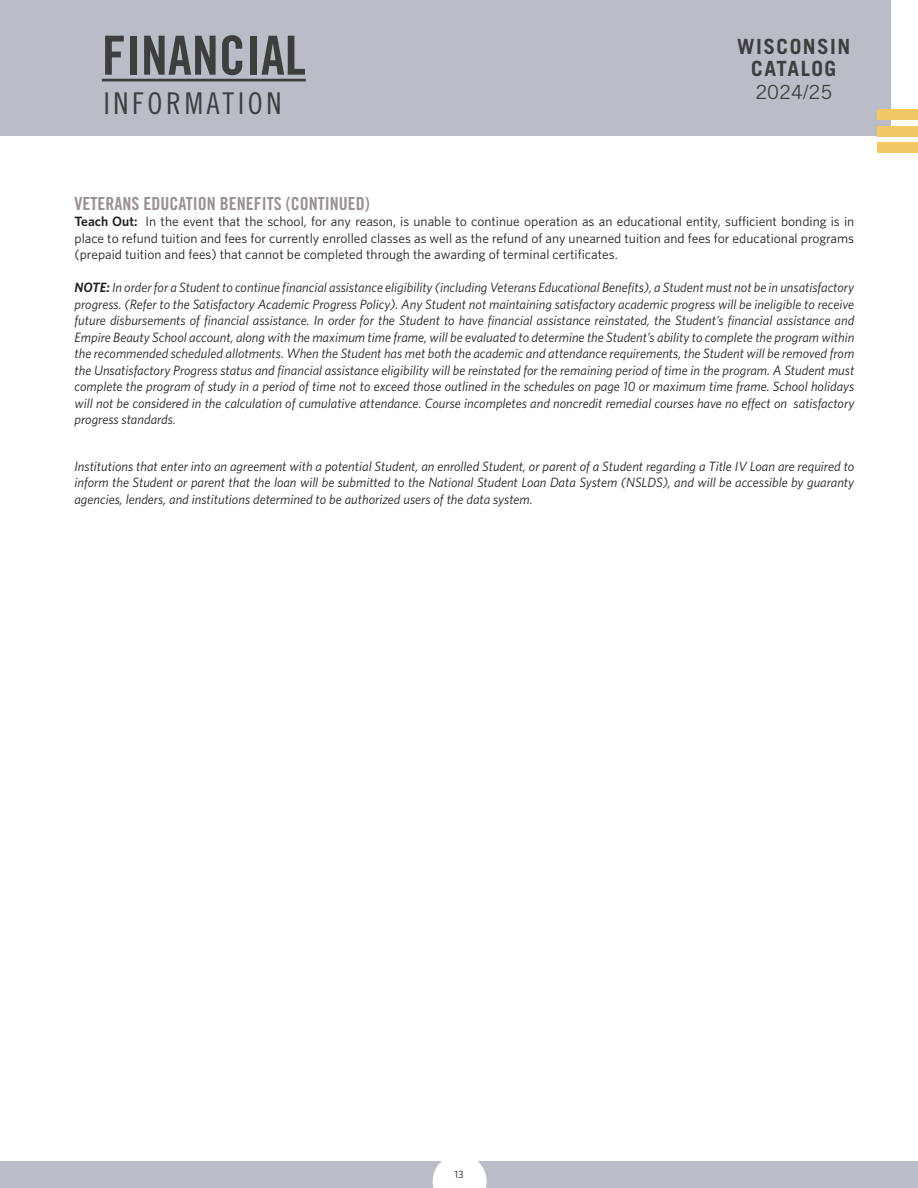
<style>
.page{position:relative;width:918px;height:1188px;background:#fff}
.page>*{position:absolute;margin:0;border:0;box-sizing:border-box;transform-origin:0 0}
.page_headline{font:54px "Trade Gothic LT Std Bd Cn 20";color:#3e3e3f}
.page_headline-2{font:30px "Trade Gothic LT Std Cn 18";letter-spacing:.12em;color:#3e3e3f}
.t1{font:700 21px/22.5px "Trade Gothic LT Std";letter-spacing:.07em;color:#3e3e3f;text-align:center}
.t2{font:19.5px "Trade Gothic LT Std";color:#3e3e3f}
.body_copy{font:18px "Trade Gothic LT Std Bd Cn 20";color:#9c9096}
.body_copy-2{font:italic 13.5px/16.5px "Whitney";color:#231f20;text-align:justify}
.body_copy-3{font:13.5px/16.5px "Whitney";color:#231f20;text-align:justify}
.t3{font:10.5px "Whitney";color:#231f20}
.s1{font-weight:600}
</style>
<div class="page">
<div style="left:0;top:1161px;width:918px;height:27px;background:#b9bdc7"></div>
<svg style="left:433px;top:1161px;width:54px;height:27px"></svg>
<div style="left:0;top:0;width:891px;height:136px;background:#b9bdc7"></div>
<div style="left:878px;top:126px;width:40px;height:10px;background:#f3c764"></div>
<div style="left:878px;top:109px;width:40px;height:11px;background:#f3c764"></div>
<div style="left:878px;top:143px;width:40px;height:10px;background:#f3c764"></div>
<hr style="left:102px;top:79px;width:204px;height:2px;background:#3e3e3f">
<p class="page_headline" style="left:102px;top:23px;width:205px">FINANCIAL</p>
<p class="page_headline-2" style="left:103px;top:86px;width:180px">INFORMATION</p>
<h3 class="t1" style="left:737px;top:35px;width:115px">WISCONSIN<br>CATALOG</h3>
<h3 class="t2" style="left:755px;top:80px;width:78px">2024/25</h3>
<p class="body_copy" style="left:75px;top:192px;width:297px">VETERANS EDUCATION BENEFITS (CONTINUED)</p>
<p class="body_copy-3" style="left:75px;top:213px;width:781px"><span class="s1">Teach Out:</span> In the event that the school, for any reason, is unable to continue operation as an educational entity, sufficient bonding is in place to refund tuition and fees for currently enrolled classes as well as the refund of any unearned tuition and fees for educational programs (prepaid tuition and fees) that cannot be completed through the awarding of terminal certificates.</p>
<p class="body_copy-2" style="left:75px;top:279px;width:781px"><span class="s1">NOTE:</span> In order for a Student to continue financial assistance eligibility (including Veterans Educational Benefits), a Student must not be in unsatisfactory progress. (Refer to the Satisfactory Academic Progress Policy). Any Student not maintaining satisfactory academic progress will be ineligible to receive future disbursements of financial assistance. In order for the Student to have financial assistance reinstated, the Student’s financial assistance and Empire Beauty School account, along with the maximum time frame, will be evaluated to determine the Student’s ability to complete the program within the recommended scheduled allotments. When the Student has met both the academic and attendance requirements, the Student will be removed from the Unsatisfactory Progress status and financial assistance eligibility will be reinstated for the remaining period of time in the program. A Student must complete the program of study in a period of time not to exceed those outlined in the schedules on page 10 or maximum time frame. School holidays will not be considered in the calculation of cumulative attendance. Course incompletes and noncredit remedial courses have no effect on satisfactory progress standards.</p>
<p class="body_copy-2" style="left:75px;top:457px;width:781px">Institutions that enter into an agreement with a potential Student, an enrolled Student, or parent of a Student regarding a Title IV Loan are required to inform the Student or parent that the loan will be submitted to the National Student Loan Data System (NSLDS), and will be accessible by guaranty agencies, lenders, and institutions determined to be authorized users of the data system.</p>
<p class="t3" style="left:454px;top:1167px;width:11px">13</p>
</div>
